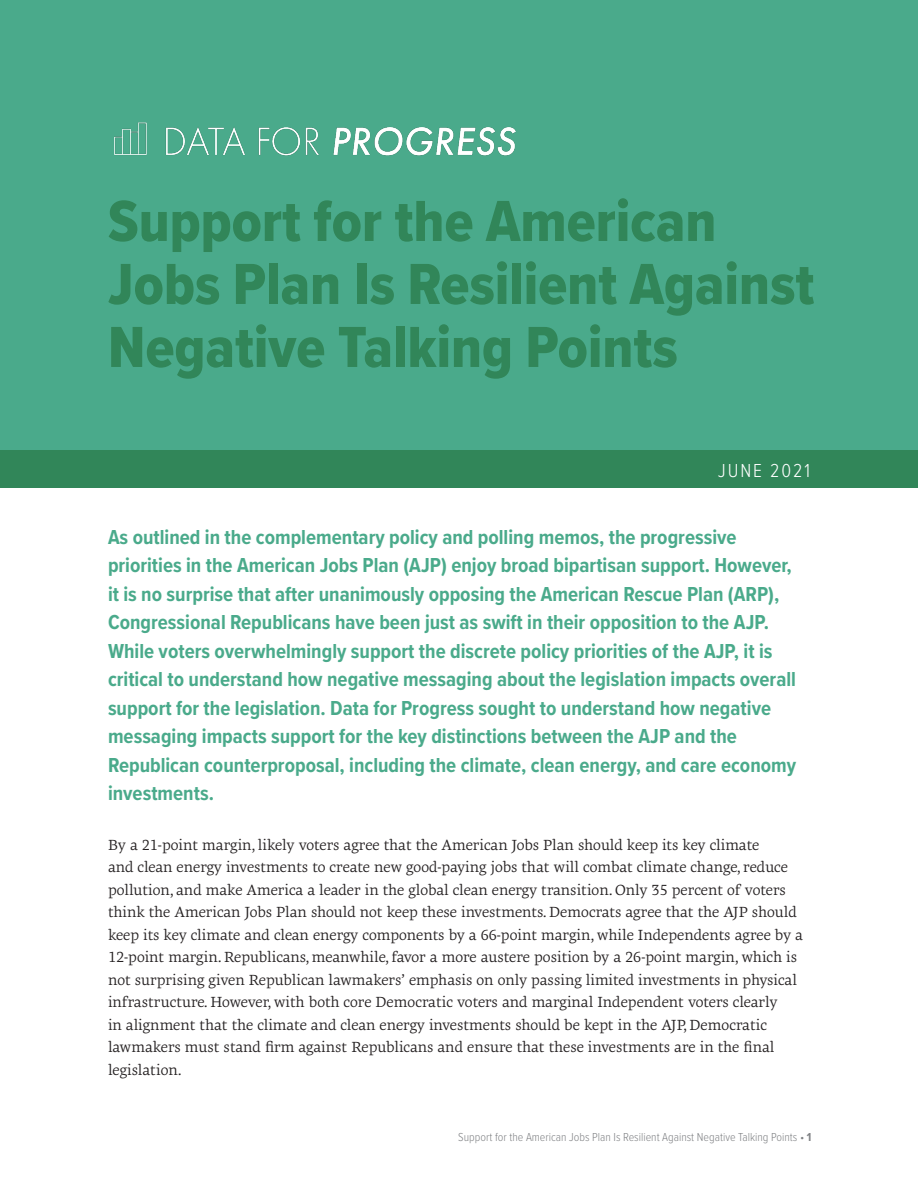
<style>
.page{position:relative;width:918px;height:1188px;background:#fff}
.page>*{position:absolute;margin:0;border:0;box-sizing:border-box;transform-origin:0 0}
.t1{font:60px/63px "Proxima Nova Cond Extrabld";color:#318659}
.body_copy{font:700 21px/28.5px "Proxima Nova Cond";color:#4aaa8b}
.body_copy-2{font:300 19.5px "Proxima Nova Cond";letter-spacing:.1em;color:#fff}
.body_copy-3{font:15px/22.5px "Geneo Std";color:#231f20}
.t2{font:300 12px "Proxima Nova Cond";color:#808285}
.s1{font-weight:700}
</style>
<div class="page">
<div style="left:0;top:434px;width:918px;height:54px;background:#318659"></div>
<div style="left:0;top:0;width:918px;height:450px;background:#4aaa8b"></div>
<img style="left:114px;top:122px;width:402px;height:34px">
<p class="t1" style="left:108px;top:189px;width:708px">Support for the American<br>Jobs Plan Is Resilient Against<br>Negative Talking Points</p>
<p class="body_copy-2" style="left:718px;top:456px;width:93px">JUNE 2021</p>
<p class="body_copy" style="left:108px;top:522px;width:690px">As outlined in the complementary policy and polling memos, the progressive priorities in the American Jobs Plan (AJP) enjoy broad bipartisan support. However, it is no surprise that after unanimously opposing the American Rescue Plan (ARP), Congressional Republicans have been just as swift in their opposition to the AJP.<br>While voters overwhelmingly support the discrete policy priorities of the AJP, it is critical to understand how negative messaging about the legislation impacts overall support for the legislation. Data for Progress sought to understand how negative messaging impacts support for the key distinctions between the AJP and the Republican counterproposal, including the climate, clean energy, and care economy investments.</p>
<p class="body_copy-3" style="left:108px;top:833px;width:696px">By a 21-point margin, likely voters agree that the American Jobs Plan should keep its key climate<br>and clean energy investments to create new good-paying jobs that will combat climate change, reduce pollution, and make America a leader in the global clean energy transition. Only 35 percent of voters think the American Jobs Plan should not keep these investments. Democrats agree that the AJP should keep its key climate and clean energy components by a 66-point margin, while Independents agree by a 12-point margin. Republicans, meanwhile, favor a more austere position by a 26-point margin, which is not surprising given Republican lawmakers’ emphasis on only passing limited investments in physical infrastructure. However, with both core Democratic voters and marginal Independent voters clearly<br>in alignment that the climate and clean energy investments should be kept in the AJP, Democratic lawmakers must stand firm against Republicans and ensure that these investments are in the final legislation.</p>
<p class="t2" style="left:458px;top:1128px;width:355px">Support for the American Jobs Plan Is Resilient Against Negative Talking Points • <span class="s1">1</span></p>
</div>
